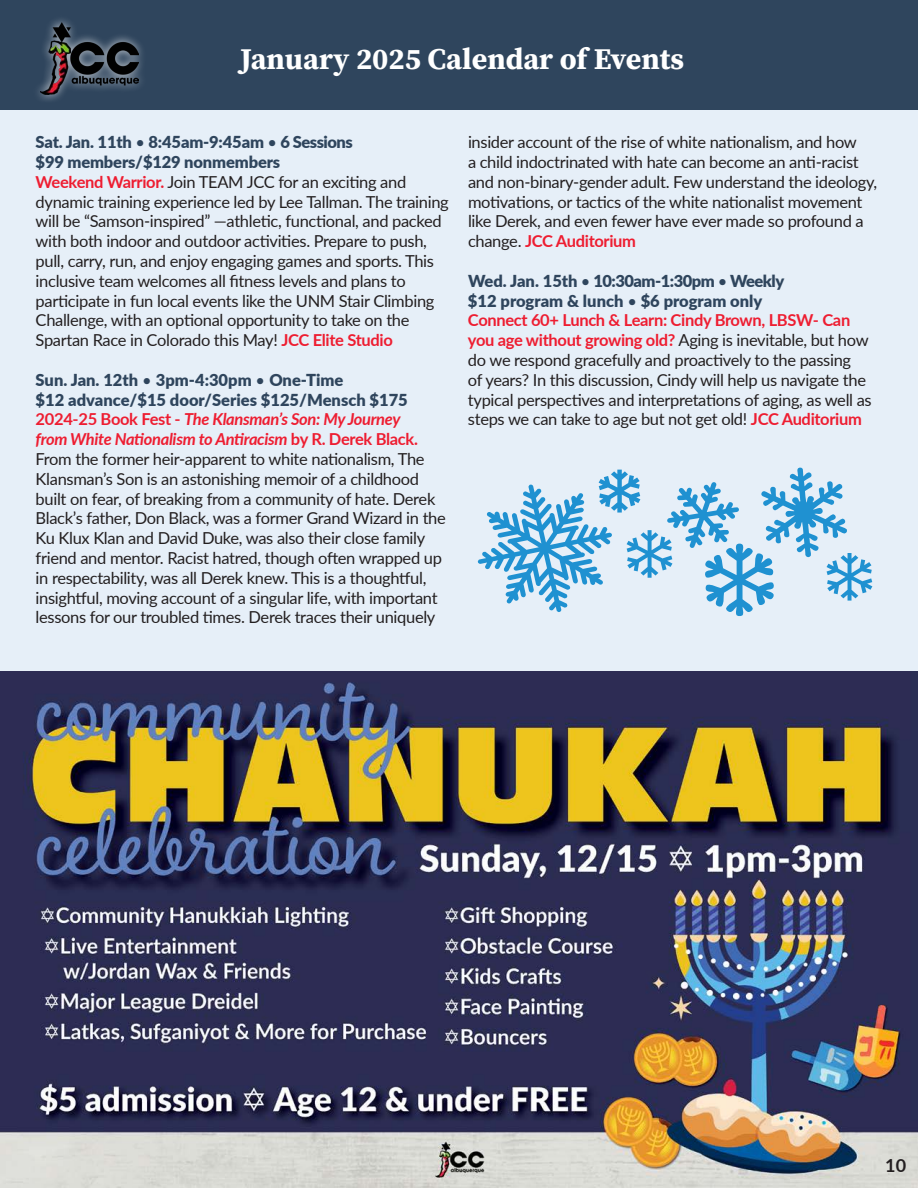
<style>
.page{position:relative;width:918px;height:1188px;background:#e6eff8}
.page>*{position:absolute;margin:0;border:0;box-sizing:border-box;transform-origin:0 0}
.t1{font:700 30px "Source Serif Pro";color:#fff}
.t2{font:700 18px "Lato";color:#231f20}
.t3{font:16.5px/19.8px "Lato";letter-spacing:-.02em;color:#231f20}
.t4{font:900 16.5px "Lato";letter-spacing:-.005em;color:#2f455d}
.t5{font:900 16.5px "Lato";letter-spacing:-.03em;color:#2f455d}
.s1{font-weight:400}
.s2{font-weight:700;color:#ee1d31}
.s3{font-weight:700;font-style:italic;color:#ee1d31}
</style>
<div class="page">
<img style="left:0;top:672px;width:918px;height:516px">
<div style="left:0;top:0;width:918px;height:109px;background:#2f455d"></div>
<div style="left:31px;top:14px;width:116px;height:90px;background:#fff;opacity:.75"></div>
<img style="left:40px;top:22px;width:98px;height:73px">
<svg style="left:478px;top:467px;width:394px;height:149px"></svg>
<p class="t1" style="left:240px;top:38px;width:446px">January 2025 Calendar of Events</p>
<p class="t4" style="left:36px;top:130px;width:319px">Sat. Jan. 11th <span class="s1">•</span> 8:45am-9:45am <span class="s1">•</span> 6 Sessions</p>
<p class="t4" style="left:36px;top:150px;width:246px">$99 members/$129 nonmembers</p>
<p class="t3" style="left:36px;top:171px;width:415px"><span class="s2">Weekend Warrior.</span> Join TEAM JCC for an exciting and dynamic training experience led by Lee Tallman. The training will be “Samson-inspired” —athletic, functional, and packed with both indoor and outdoor activities. Prepare to push, pull, carry, run, and enjoy engaging games and sports. This inclusive team welcomes all fitness levels and plans to participate in fun local events like the UNM Stair Climbing Challenge, with an optional opportunity to take on the Spartan Race in Colorado this May! <span class="s2">JCC Elite Studio</span></p>
<p class="t4" style="left:36px;top:367px;width:309px">Sun. Jan. 12th <span class="s1">•</span> 3pm-4:30pm <span class="s1">•</span> One-Time</p>
<p class="t4" style="left:36px;top:387px;width:374px">$12 advance/$15 door/Series $125/Mensch $175</p>
<p class="t3" style="left:36px;top:409px;width:412px"><span class="s2">2024-25 Book Fest -</span> <span class="s3">The Klansman’s Son: My Journey<br>from White Nationalism to Antiracism</span> <span class="s2">by R. Derek Black.<br></span>From the former heir-apparent to white nationalism, The Klansman’s Son is an astonishing memoir of a childhood built on fear, of breaking from a community of hate. Derek Black’s father, Don Black, was a former Grand Wizard in the Ku Klux Klan and David Duke, was also their close family friend and mentor. Racist hatred, though often wrapped up in respectability, was all Derek knew. This is a thoughtful, insightful, moving account of a singular life, with important lessons for our troubled times. Derek traces their uniquely</p>
<p class="t3" style="left:468px;top:132px;width:411px">insider account of the rise of white nationalism, and how<br>a child indoctrinated with hate can become an anti-racist and non-binary-gender adult. Few understand the ideology, motivations, or tactics of the white nationalist movement like Derek, and even fewer have ever made so profound a change. <span class="s2">JCC Auditorium</span></p>
<p class="t5" style="left:468px;top:268px;width:318px">Wed. Jan. 15th <span class="s1">•</span> 10:30am-1:30pm <span class="s1">•</span> Weekly</p>
<p class="t4" style="left:468px;top:288px;width:296px">$12 program &amp; lunch <span class="s1">•</span> $6 program only</p>
<p class="t3" style="left:468px;top:310px;width:405px"><span class="s2">Connect 60+ Lunch &amp; Learn: Cindy Brown, LBSW- Can you age without growing old?</span> Aging is inevitable, but how do we respond gracefully and proactively to the passing<br>of years? In this discussion, Cindy will help us navigate the typical perspectives and interpretations of aging, as well as steps we can take to age but not get old! <span class="s2">JCC Auditorium</span></p>
<p class="t2" style="left:885px;top:1152px;width:22px">10</p>
</div>
